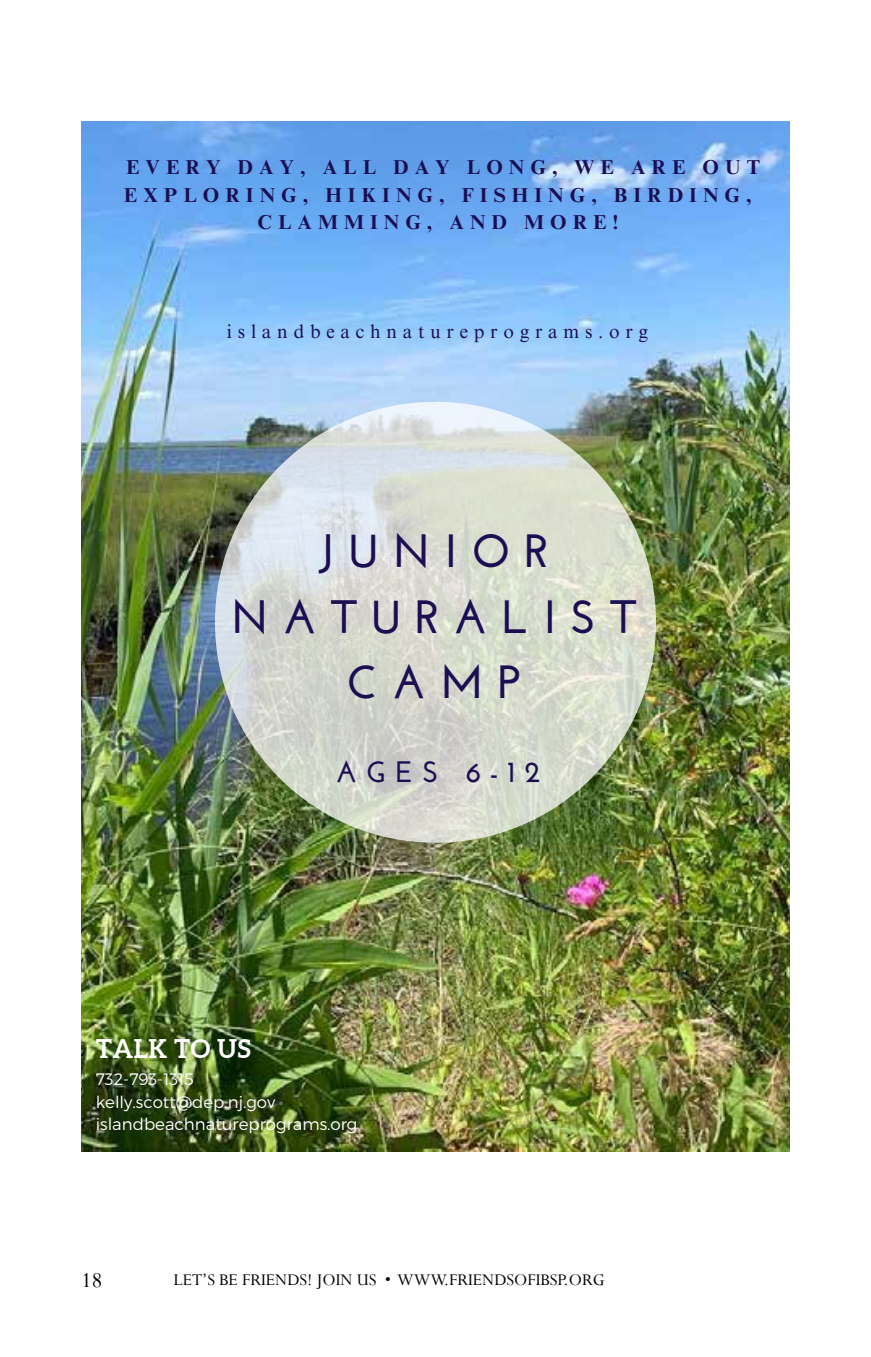
<style>
.page{position:relative;width:871px;height:1357px;background:#fff}
.page>*{position:absolute;margin:0;border:0;box-sizing:border-box;transform-origin:0 0}
.t1{font:700 46.57px/65.2px "Josefin Sans";letter-spacing:.3em;color:#1b0e53;text-align:center}
.t2{font:700 29.47px "Josefin Sans";letter-spacing:.3em;color:#1b0e53}
.t3{font:700 25.65px "Aleo";letter-spacing:.015em;color:#fff}
.t4{font:23.62px "Perpetua";color:#000}
.t5{font:700 20.03px/27.7px "Times NRMT Pro";letter-spacing:.3em;color:#1b0e53;text-align:center}
.t6{font:19.12px "Times NRMT Pro";letter-spacing:.3em;color:#1b0e53}
.t7{font:18.22px "Perpetua";color:#000}
.t8{font:300 16.65px/22.7px "Montserrat";color:#fff}
</style>
<div class="page">
<img style="left:81px;top:122px;width:709px;height:1030px">
<svg style="left:215px;top:402px;width:441px;height:441px;background:#d8dcd4"></svg>
<p class="t5" style="left:124px;top:154px;width:638px">EVERY DAY, ALL DAY LONG, WE ARE OUT<br>EXPLORING, HIKING, FISHING, BIRDING,<br>CLAMMING, AND MORE!</p>
<p class="t6" style="left:227px;top:320px;width:423px">islandbeachnatureprograms.org</p>
<h1 class="t1" style="left:231px;top:519px;width:407px">JUNIOR<br>NATURALIST<br>CAMP</h1>
<h2 class="t2" style="left:335px;top:754px;width:206px">AGES 6-12</h2>
<p class="t3" style="left:96px;top:1034px;width:156px">TALK TO US</p>
<p class="t8" style="left:96px;top:1067px;width:263px">732-793-1315 kelly.scott@dep.nj.gov islandbeachnatureprograms.org</p>
<p class="t4" style="left:81px;top:1265px;width:23px">18</p>
<p class="t7" style="left:174px;top:1268px;width:433px">LET’S BE FRIENDS! JOIN US • WWW.FRIENDSOFIBSP.ORG</p>
</div>
